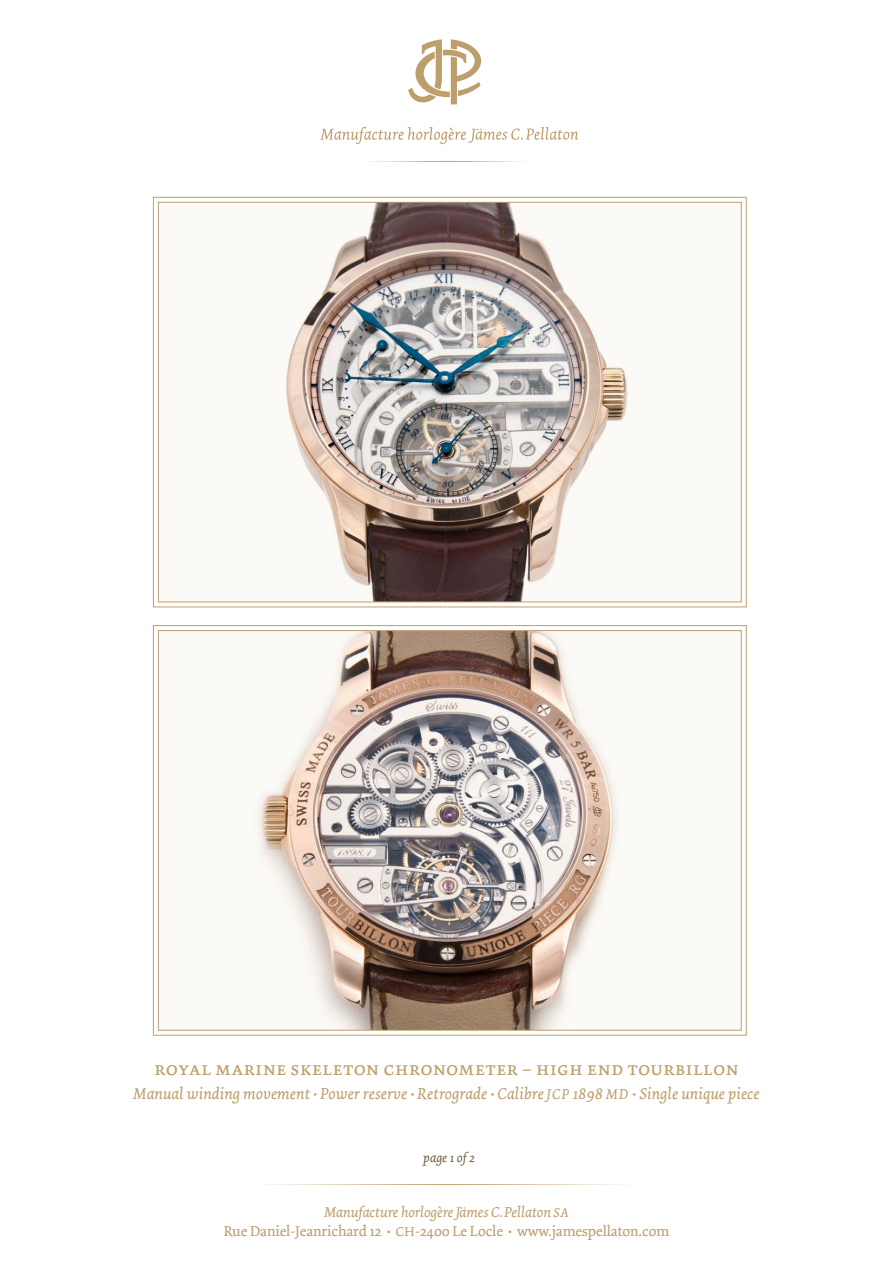
<style>
.page{position:relative;width:893px;height:1263px;background:#fff}
.page>*{position:absolute;margin:0;border:0;box-sizing:border-box;transform-origin:0 0}
.t1{font:19.5px "Dolly Small Caps";color:#bd9f6d}
.t2{font:italic 16.5px "Dolly";color:#bd9f6d}
.t3{font:15px/19.5px "Dolly";letter-spacing:-.01em;color:#bd9f6d;text-align:center}
.t4{font:italic 13.5px "Dolly";color:#766446}
.s1{font-size:15px}
.s2{font-style:italic}
.s3{font-style:italic;font-size:13.5px}
.s4{font-size:13.5px}
</style>
<div class="page">
<svg style="left:269px;top:1184px;width:355px;height:1px"></svg>
<svg style="left:320px;top:39px;width:259px;height:123px"></svg>
<svg style="left:152px;top:625px;width:595px;height:411px"></svg>
<img style="left:157px;top:630px;width:585px;height:401px">
<svg style="left:152px;top:196px;width:595px;height:412px"></svg>
<img style="left:157px;top:201px;width:585px;height:402px">
<h1 class="t1" style="left:154px;top:1057px;width:586px">royal marine skeleton chronometer – high end tourbillon</h1>
<p class="t2" style="left:133px;top:1083px;width:628px">Manual winding movement • Power reserve • Retrograde • Calibre <span class="s1">JCP</span> 1898 <span class="s1">MD</span> • Single unique piece</p>
<p class="t4" style="left:423px;top:1150px;width:53px">page 1 of 2</p>
<p class="t3" style="left:224px;top:1202px;width:447px"><span class="s2">Manufacture horlogère Jämes C.Pellaton</span> <span class="s3">SA<br></span>Rue Daniel-Jeanrichard 12 • <span class="s4">CH</span>-2400 Le Locle • www.jamespellaton.com</p>
</div>
